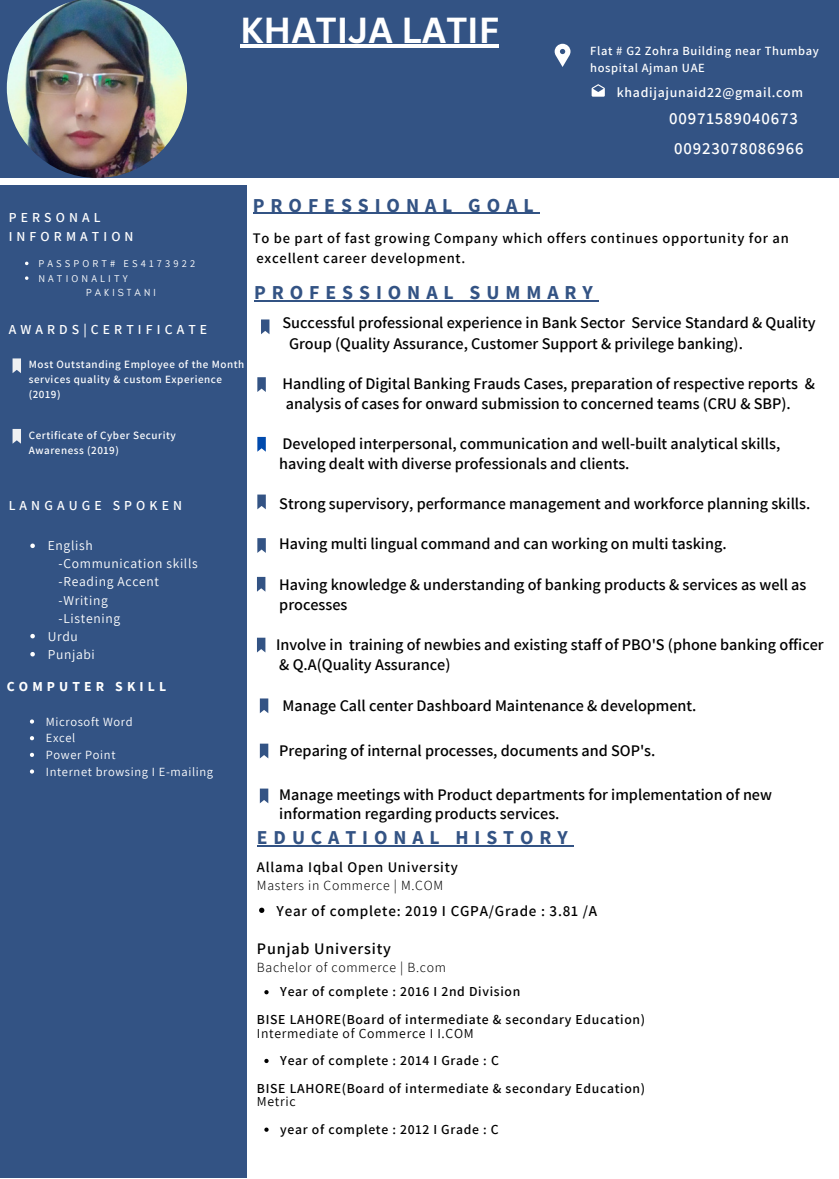
<style>
.page{position:relative;width:839px;height:1179px;background:#fff}
.page>*{position:absolute;margin:0;border:0;box-sizing:border-box;transform-origin:0 0}
.t1{font:700 35.25px "Canva Sans";color:#fff}
.t2{font:700 19.65px "Source Sans Pro";letter-spacing:.3em;color:#335384}
.t3{font:600 16.8px/29.4px "Assistant";letter-spacing:.05em;color:#fff;text-align:center}
.t4{font:600 16.2px/20.1px "Assistant";color:#000}
.t5{font:600 16.05px "Assistant";letter-spacing:.05em;color:#000}
.t6{font:600 15.15px "Assistant";letter-spacing:.05em;color:#000}
.t7{font:600 14.7px "Assistant";letter-spacing:.05em;color:#000}
.t8{font:600 14.55px/20.1px "Assistant";letter-spacing:.05em;color:#000}
.t9{font:600 13.95px "Assistant";letter-spacing:.05em;color:#fff}
.t10{font:600 13.65px "Assistant";letter-spacing:.05em;color:#000}
.t11{font:600 13.65px/19px "Assistant";letter-spacing:.3em;color:#fff}
.t12{font:300 13.65px "Assistant";letter-spacing:.05em;color:#000}
.t13{font:13.65px "Assistant";letter-spacing:.05em;color:#000}
.t14{font:700 13.65px "Source Sans Pro";letter-spacing:.3em;color:#fff}
.t15{font:13.5px/18px "Assistant";letter-spacing:.05em;color:#fff}
.t16{font:12.45px/16.6px "Assistant";letter-spacing:.05em;color:#fff}
.t17{font:600 12.45px/16.6px "Assistant";letter-spacing:.05em;color:#fff}
.t18{font:600 11.1px/14.9px "Assistant";letter-spacing:.05em;color:#fff}
.t19{font:10.5px/14.7px "Assistant";letter-spacing:.3em;color:#fff}
.t20{font:10.5px "Glacial Indifference";letter-spacing:.3em;color:#fff}
</style>
<div class="page">
<div style="left:0;top:0;width:838px;height:178px;background:#335384"></div>
<img style="left:7px;top:0;width:180px;height:178px">
<hr style="left:240px;top:45px;width:259px;height:3px;background:#fff">
<svg style="left:554px;top:44px;width:16px;height:23px"></svg>
<svg style="left:591px;top:84px;width:13px;height:13px"></svg>
<div style="left:0;top:185px;width:247px;height:993px;background:#335384"></div>
<svg style="left:25px;top:276px;width:3px;height:4px"></svg>
<svg style="left:13px;top:429px;width:8px;height:15px"></svg>
<svg style="left:30px;top:544px;width:5px;height:4px"></svg>
<svg style="left:30px;top:634px;width:5px;height:4px"></svg>
<svg style="left:30px;top:652px;width:5px;height:4px"></svg>
<hr style="left:253px;top:213px;width:286px;height:1px;background:#335384">
<hr style="left:254px;top:300px;width:345px;height:1px;background:#335384">
<svg style="left:13px;top:358px;width:8px;height:15px"></svg>
<svg style="left:261px;top:319px;width:8px;height:15px"></svg>
<svg style="left:257px;top:377px;width:9px;height:15px"></svg>
<svg style="left:257px;top:437px;width:9px;height:15px"></svg>
<svg style="left:257px;top:495px;width:9px;height:14px"></svg>
<svg style="left:257px;top:538px;width:9px;height:15px"></svg>
<svg style="left:257px;top:577px;width:8px;height:15px"></svg>
<svg style="left:257px;top:638px;width:8px;height:14px"></svg>
<svg style="left:260px;top:698px;width:8px;height:15px"></svg>
<svg style="left:260px;top:744px;width:8px;height:14px"></svg>
<svg style="left:260px;top:789px;width:8px;height:14px"></svg>
<svg style="left:30px;top:719px;width:4px;height:5px"></svg>
<svg style="left:30px;top:736px;width:4px;height:4px"></svg>
<svg style="left:30px;top:753px;width:4px;height:4px"></svg>
<svg style="left:30px;top:769px;width:4px;height:5px"></svg>
<hr style="left:257px;top:845px;width:316px;height:1px;background:#335384">
<svg style="left:259px;top:908px;width:5px;height:5px"></svg>
<svg style="left:264px;top:990px;width:4px;height:4px"></svg>
<svg style="left:264px;top:1059px;width:4px;height:4px"></svg>
<svg style="left:264px;top:1128px;width:4px;height:4px"></svg>
<h1 class="t1" style="left:240px;top:5px;width:260px">KHATIJA LATIF</h1>
<p class="t17" style="left:590px;top:42px;width:230px">Flat # G2 Zohra Building near Thumbay hospital Ajman UAE</p>
<p class="t9" style="left:616px;top:82px;width:188px">khadijajunaid22@gmail.com</p>
<p class="t3" style="left:669px;top:103px;width:136px">00971589040673<br>00923078086966</p>
<p class="t11" style="left:9px;top:208px;width:126px">PERSONAL<br>INFORMATION</p>
<p class="t19" style="left:38px;top:256px;width:158px">PASSPORT# ES4173922<br>NATIONALITY</p>
<p class="t20" style="left:86px;top:286px;width:71px">PAKISTANI</p>
<p class="t11" style="left:9px;top:319px;width:200px">AWARDS|CERTIFICATE</p>
<p class="t18" style="left:29px;top:357px;width:217px">Most Outstanding Employee of the Month services quality &amp; custom Experience (2019)</p>
<p class="t18" style="left:29px;top:427px;width:149px">Certificate of Cyber Security<br>Awareness (2019)</p>
<p class="t11" style="left:9px;top:495px;width:175px">LANGAUGE SPOKEN</p>
<p class="t15" style="left:48px;top:536px;width:46px">English</p>
<p class="t15" style="left:59px;top:554px;width:141px">-Communication skills -Reading Accent -Writing<br>-Listening</p>
<p class="t15" style="left:48px;top:627px;width:49px">Urdu<br>Punjabi</p>
<p class="t14" style="left:7px;top:677px;width:161px">COMPUTER SKILL</p>
<p class="t16" style="left:46px;top:713px;width:169px">Microsoft Word<br>Excel<br>Power Point<br>Internet browsing I E-mailing</p>
<p class="t2" style="left:253px;top:193px;width:282px">PROFESSIONAL GOAL</p>
<p class="t8" style="left:253px;top:228px;width:537px">To be part of fast growing Company which offers continues opportunity for an excellent career development.</p>
<p class="t2" style="left:254px;top:280px;width:340px">PROFESSIONAL SUMMARY</p>
<p class="t4" style="left:289px;top:312px;width:528px;text-indent:-6px">Successful professional experience in Bank Sector Service Standard &amp; Quality<br>Group (Quality Assurance, Customer Support &amp; privilege banking).</p>
<p class="t4" style="left:282px;top:373px;width:533px">Handling of Digital Banking Frauds Cases, preparation of respective reports &amp; analysis of cases for onward submission to concerned teams (CRU &amp; SBP).</p>
<p class="t4" style="left:279px;top:433px;width:502px">Developed interpersonal, communication and well-built analytical skills, having dealt with diverse professionals and clients.</p>
<p class="t4" style="left:279px;top:493px;width:532px">Strong supervisory, performance management and workforce planning skills.</p>
<p class="t4" style="left:279px;top:533px;width:449px">Having multi lingual command and can working on multi tasking.</p>
<p class="t4" style="left:279px;top:574px;width:528px">Having knowledge &amp; understanding of banking products &amp; services as well as processes</p>
<p class="t4" style="left:276px;top:634px;width:549px">Involve in training of newbies and existing staff of PBO'S (phone banking officer &amp; Q.A(Quality Assurance)</p>
<p class="t4" style="left:282px;top:695px;width:415px">Manage Call center Dashboard Maintenance &amp; development.</p>
<p class="t4" style="left:279px;top:740px;width:377px">Preparing of internal processes, documents and SOP's.</p>
<p class="t4" style="left:279px;top:785px;width:494px;line-height:19px">Manage meetings with Product departments for implementation of new information regarding products services.</p>
<p class="t2" style="left:257px;top:825px;width:312px">EDUCATIONAL HISTORY</p>
<p class="t7" style="left:257px;top:857px;width:202px">Allama Iqbal Open University</p>
<p class="t12" style="left:257px;top:876px;width:188px">Masters in Commerce | M.COM</p>
<p class="t6" style="left:276px;top:901px;width:322px">Year of complete: 2019 I CGPA/Grade : 3.81 /A</p>
<p class="t5" style="left:257px;top:937px;width:136px">Punjab University</p>
<p class="t12" style="left:257px;top:958px;width:190px">Bachelor of commerce | B.com</p>
<p class="t10" style="left:280px;top:983px;width:242px">Year of complete : 2016 I 2nd Division</p>
<p class="t10" style="left:257px;top:1010px;width:389px">BISE LAHORE(Board of intermediate &amp; secondary Education)</p>
<p class="t13" style="left:257px;top:1024px;width:218px">Intermediate of Commerce I I.COM</p>
<p class="t10" style="left:280px;top:1051px;width:220px">Year of complete : 2014 I Grade : C</p>
<p class="t10" style="left:257px;top:1079px;width:389px">BISE LAHORE(Board of intermediate &amp; secondary Education)</p>
<p class="t13" style="left:257px;top:1092px;width:40px">Metric</p>
<p class="t10" style="left:280px;top:1120px;width:220px">year of complete : 2012 I Grade : C</p>
</div>
